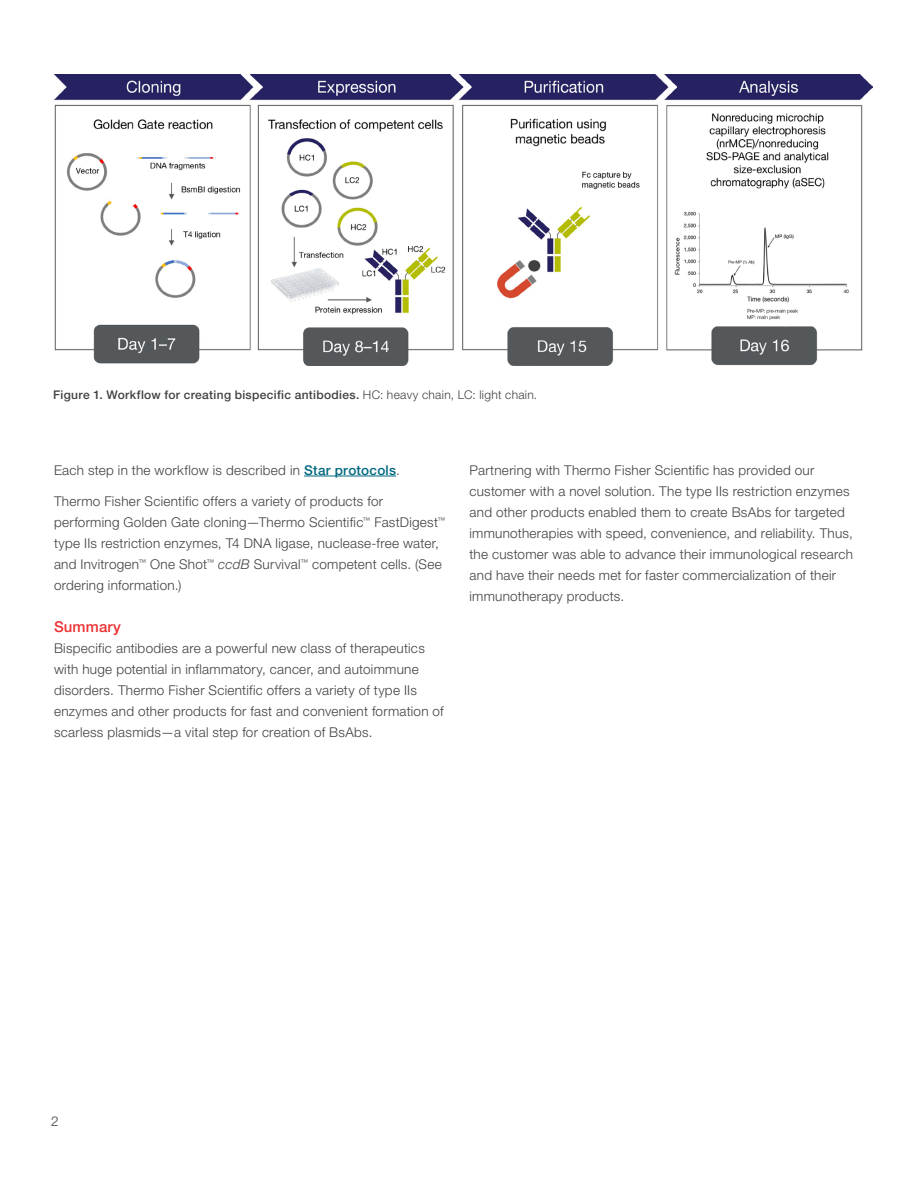
<style>
.page{position:relative;width:918px;height:1188px;background:#fff}
.page>*{position:absolute;margin:0;border:0;box-sizing:border-box;transform-origin:0 0}
.t1{font:500 15px "Helvetica Neue LTW1 G";letter-spacing:.01em;color:#ee3134}
.t2{font:300 13.5px/21px "Helvetica Neue LTW1 G";letter-spacing:.02em;color:#414042}
.t3{font:500 12px "Helvetica Neue LTW1 G";letter-spacing:.03em;color:#414042}
.s1{font-weight:300}
.s2{font-weight:500;color:#006880}
.s3{font-style:italic}
</style>
<div class="page">
<img style="left:55px;top:74px;width:818px;height:291px">
<hr style="left:304px;top:476px;width:92px;height:1px;background:#006880">
<p class="t3" style="left:53px;top:387px;width:486px">Figure 1. Workflow for creating bispecific antibodies. <span class="s1">HC: heavy chain, LC: light chain.</span></p>
<p class="t2" style="left:54px;top:459px;width:347px">Each step in the workflow is described in <span class="s2">Star protocols</span>.</p>
<p class="t2" style="left:54px;top:491px;width:393px">Thermo Fisher Scientific offers a variety of products for performing Golden Gate cloning—Thermo Scientific<sup>™</sup> FastDigest<sup>™ </sup>type IIs restriction enzymes, T4 DNA ligase, nuclease-free water, and Invitrogen<sup>™</sup> One Shot<sup>™</sup> <span class="s3">ccdB</span> Survival<sup>™</sup> competent cells. (See ordering information.)</p>
<p class="t1" style="left:54px;top:618px;width:68px">Summary</p>
<p class="t2" style="left:54px;top:638px;width:391px">Bispecific antibodies are a powerful new class of therapeutics with huge potential in inflammatory, cancer, and autoimmune disorders. Thermo Fisher Scientific offers a variety of type IIs enzymes and other products for fast and convenient formation of scarless plasmids—a vital step for creation of BsAbs.</p>
<p class="t2" style="left:470px;top:459px;width:385px">Partnering with Thermo Fisher Scientific has provided our customer with a novel solution. The type IIs restriction enzymes and other products enabled them to create BsAbs for targeted immunotherapies with speed, convenience, and reliability. Thus, the customer was able to advance their immunological research and have their needs met for faster commercialization of their immunotherapy products.</p>
<p class="t2" style="left:51px;top:1110px;width:9px">2</p>
</div>
